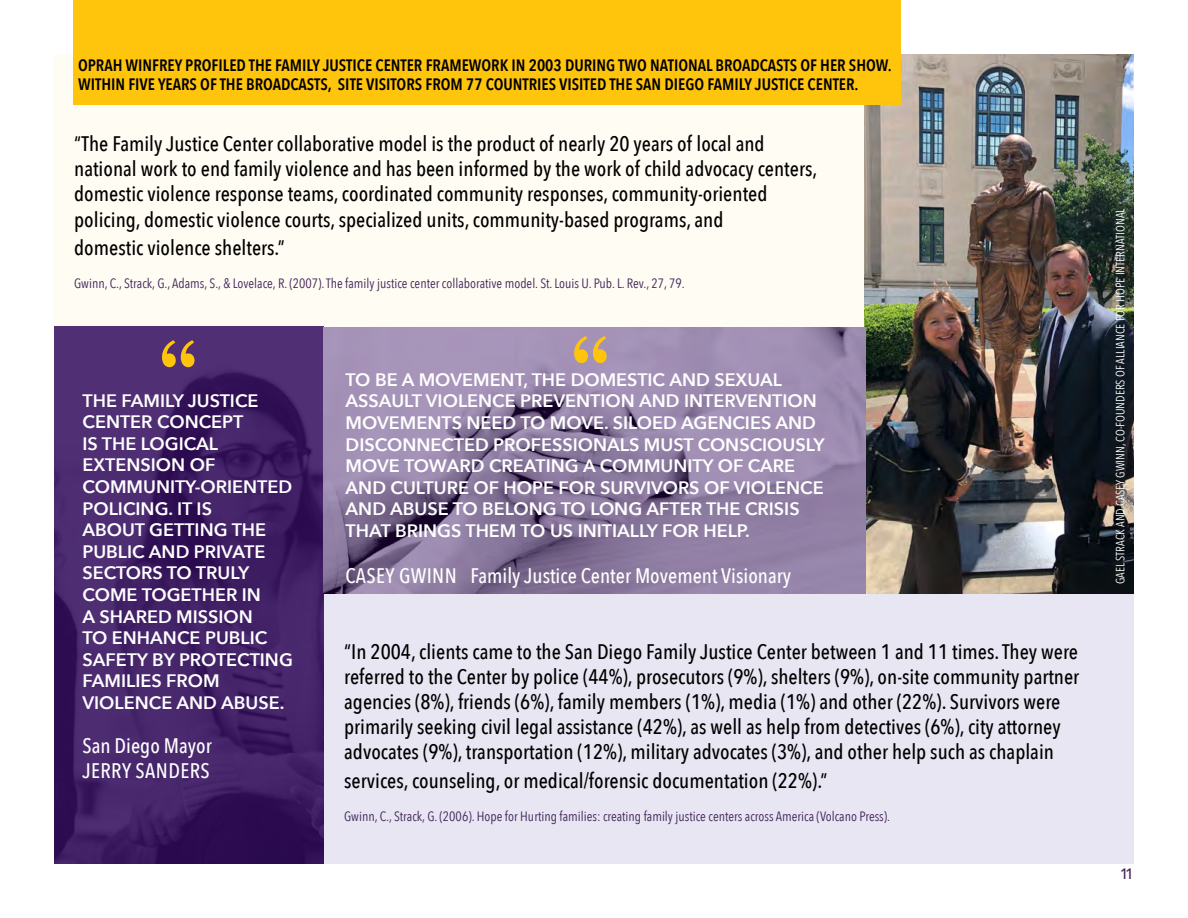
<style>
.page{position:relative;width:1188px;height:918px;background:#fff}
.page>*{position:absolute;margin:0;border:0;box-sizing:border-box;transform-origin:0 0}
.t1{font:500 21px/25.2px "Avenir Next Condensed";color:#000}
.t2{font:500 21px/25.2px "Avenir Next Condensed";color:#fff}
.t3{font:600 18px/21.6px "Avenir Next";color:#fff}
.t4{font:600 16.5px/19.8px "Avenir Next Condensed";color:#000}
.t5{font:500 15px "Avenir Next";color:#42255b}
.t6{font:13.5px "Avenir Next Condensed";color:#42255b}
.t7{font:12px "Avenir Next Condensed";color:#fff}
</style>
<div class="page">
<img style="left:864px;top:54px;width:270px;height:540px">
<div style="left:54px;top:54px;width:810px;height:273px;background:#fffcf3"></div>
<div style="left:324px;top:594px;width:810px;height:270px;background:#e7e6f2"></div>
<div style="left:73px;top:0;width:828px;height:105px;background:#ffc40c"></div>
<img style="left:54px;top:327px;width:270px;height:537px">
<svg style="left:162px;top:340px;width:33px;height:27px"></svg>
<img style="left:324px;top:327px;width:541px;height:267px">
<svg style="left:574px;top:336px;width:33px;height:27px"></svg>
<p class="t4" style="left:78px;top:54px;width:815px">OPRAH WINFREY PROFILED THE FAMILY JUSTICE CENTER FRAMEWORK IN 2003 DURING TWO NATIONAL BROADCASTS OF HER SHOW.<br>WITHIN FIVE YEARS OF THE BROADCASTS, SITE VISITORS FROM 77 COUNTRIES VISITED THE SAN DIEGO FAMILY JUSTICE CENTER.</p>
<p class="t1" style="left:74px;top:131px;width:745px">“The Family Justice Center collaborative model is the product of nearly 20 years of local and national work to end family violence and has been informed by the work of child advocacy centers, domestic violence response teams, coordinated community responses, community-oriented policing, domestic violence courts, specialized units, community-based programs, and</p>
<p class="t1" style="left:74px;top:235px;width:212px">domestic violence shelters.”</p>
<p class="t6" style="left:74px;top:271px;width:612px">Gwinn, C., Strack, G., Adams, S., &amp; Lovelace, R. (2007). The family justice center collaborative model. St. Louis U. Pub. L. Rev., 27, 79.</p>
<p class="t3" style="left:82px;top:389px;width:212px">THE FAMILY JUSTICE<br>CENTER CONCEPT<br>IS THE LOGICAL<br>EXTENSION OF<br>COMMUNITY-ORIENTED<br>POLICING. IT IS<br>ABOUT GETTING THE<br>PUBLIC AND PRIVATE<br>SECTORS TO TRULY<br>COME TOGETHER IN<br>A SHARED MISSION<br>TO ENHANCE PUBLIC<br>SAFETY BY PROTECTING<br>FAMILIES FROM<br>VIOLENCE AND ABUSE.</p>
<p class="t2" style="left:82px;top:733px;width:131px">San Diego Mayor<br>JERRY SANDERS</p>
<p class="t3" style="left:346px;top:368px;width:480px">TO BE A MOVEMENT, THE DOMESTIC AND SEXUAL ASSAULT VIOLENCE PREVENTION AND INTERVENTION MOVEMENTS NEED TO MOVE. SILOED AGENCIES AND DISCONNECTED PROFESSIONALS MUST CONSCIOUSLY MOVE TOWARD CREATING A COMMUNITY OF CARE AND CULTURE OF HOPE FOR SURVIVORS OF VIOLENCE AND ABUSE TO BELONG TO LONG AFTER THE CRISIS THAT BRINGS THEM TO US INITIALLY FOR HELP.</p>
<p class="t2" style="left:346px;top:563px;width:447px">CASEY GWINN Family Justice Center Movement Visionary</p>
<p class="t1" style="left:344px;top:638px;width:737px">“In 2004, clients came to the San Diego Family Justice Center between 1 and 11 times. They were referred to the Center by police (44%), prosecutors (9%), shelters (9%), on-site community partner agencies (8%), friends (6%), family members (1%), media (1%) and other (22%). Survivors were primarily seeking civil legal assistance (42%), as well as help from detectives (6%), city attorney advocates (9%), transportation (12%), military advocates (3%), and other help such as chaplain</p>
<p class="t1" style="left:344px;top:768px;width:485px">services, counseling, or medical/forensic documentation (22%).”</p>
<p class="t6" style="left:344px;top:804px;width:547px">Gwinn, C., Strack, G. (2006). Hope for Hurting families: creating family justice centers across America (Volcano Press).</p>
<p class="t7" style="left:1110px;top:584px;width:377px;rotate:-90deg">GAEL STRACK AND CASEY GWINN, CO-FOUNDERS OF ALLIANCE FOR HOPE INTERNATIONAL</p>
<p class="t5" style="left:1120px;top:861px;width:16px">11</p>
</div>
